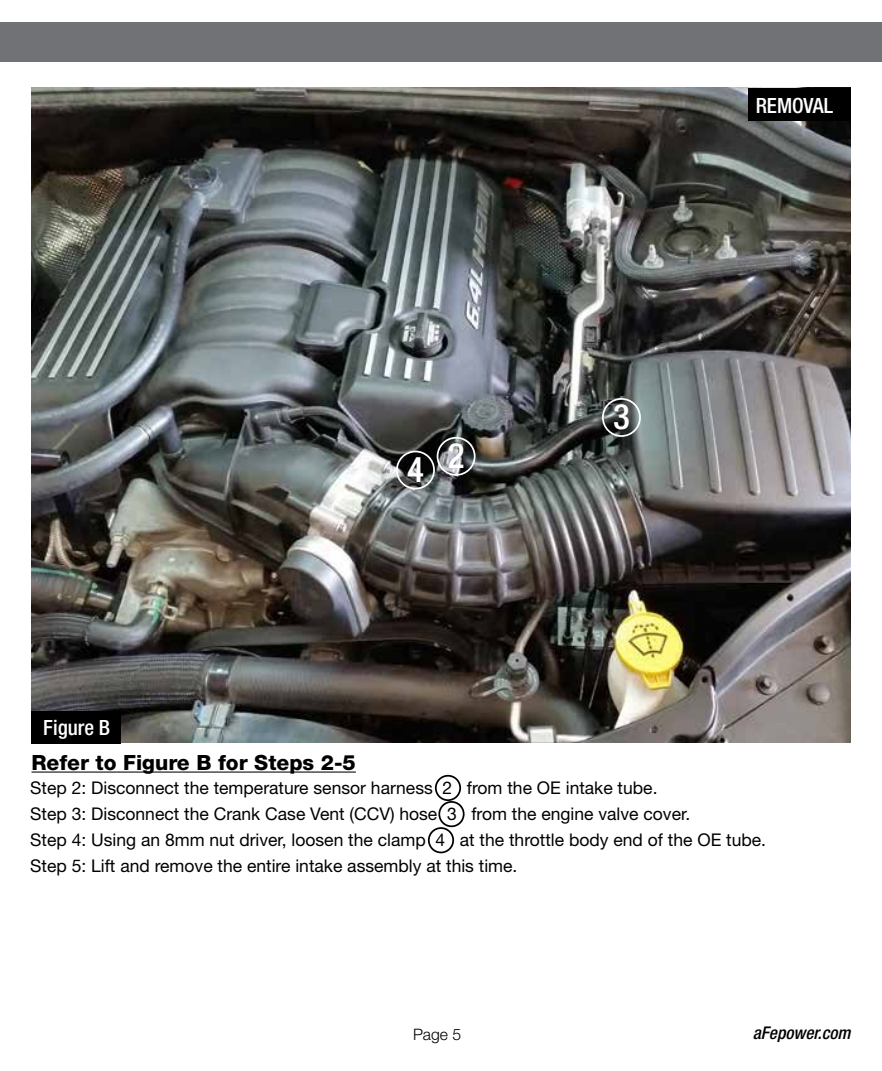
<style>
.page{position:relative;width:882px;height:1071px;background:#fff}
.page>*{position:absolute;margin:0;border:0;box-sizing:border-box;transform-origin:0 0}
.t1{font:500 condensed 35px "Helvetica Neue";color:#fff}
.t2{font:800 21px "Helvetica Neue";color:#000}
.t3{font:500 condensed 21px "Helvetica Neue";color:#fff}
.t4{font:17.5px/26.2px "Helvetica Neue";color:#000}
.t5{font:italic 500 condensed 17.5px "Helvetica Neue";color:#000}
.t6{font:300 15.75px "Helvetica Neue";color:#000}
</style>
<div class="page">
<div style="left:0;top:23px;width:882px;height:39px;background:#717275"></div>
<hr style="left:32px;top:772px;width:324px;height:1px;background:#000">
<div style="left:428px;top:827px;width:26px;height:26px;border:2px solid #000;border-radius:50%"></div>
<div style="left:438px;top:801px;width:27px;height:26px;border:2px solid #000;border-radius:50%"></div>
<div style="left:435px;top:775px;width:26px;height:26px;border:2px solid #000;border-radius:50%"></div>
<img style="left:32px;top:88px;width:818px;height:655px">
<div style="left:748px;top:88px;width:102px;height:33px;background:#000"></div>
<div style="left:437px;top:437px;width:39px;height:39px;border:2px solid #fff;border-radius:50%"></div>
<div style="left:602px;top:398px;width:39px;height:39px;border:2px solid #fff;border-radius:50%"></div>
<div style="left:396px;top:451px;width:39px;height:38px;border:2px solid #fff;border-radius:50%"></div>
<div style="left:32px;top:711px;width:89px;height:33px;background:#000"></div>
<p class="t3" style="left:43px;top:715px;width:68px">Figure B</p>
<h1 class="t1" style="left:407px;top:449px;width:18px">4</h1>
<h1 class="t1" style="left:448px;top:435px;width:18px">2</h1>
<h1 class="t1" style="left:613px;top:396px;width:18px">3</h1>
<p class="t3" style="left:756px;top:93px;width:79px">REMOVAL</p>
<p class="t2" style="left:32px;top:750px;width:326px">Refer to Figure B for Steps 2-5</p>
<p class="t4" style="left:30px;top:774px;width:737px">Step 2: Disconnect the temperature sensor harness 2 from the OE intake tube.<br>Step 3: Disconnect the Crank Case Vent (CCV) hose 3 from the engine valve cover.<br>Step 4: Using an 8mm nut driver, loosen the clamp 4 at the throttle body end of the OE tube.<br>Step 5: Lift and remove the entire intake assembly at this time.</p>
<p class="t6" style="left:413px;top:1024px;width:50px">Page 5</p>
<p class="t5" style="left:753px;top:1023px;width:99px">aFepower.com</p>
</div>
